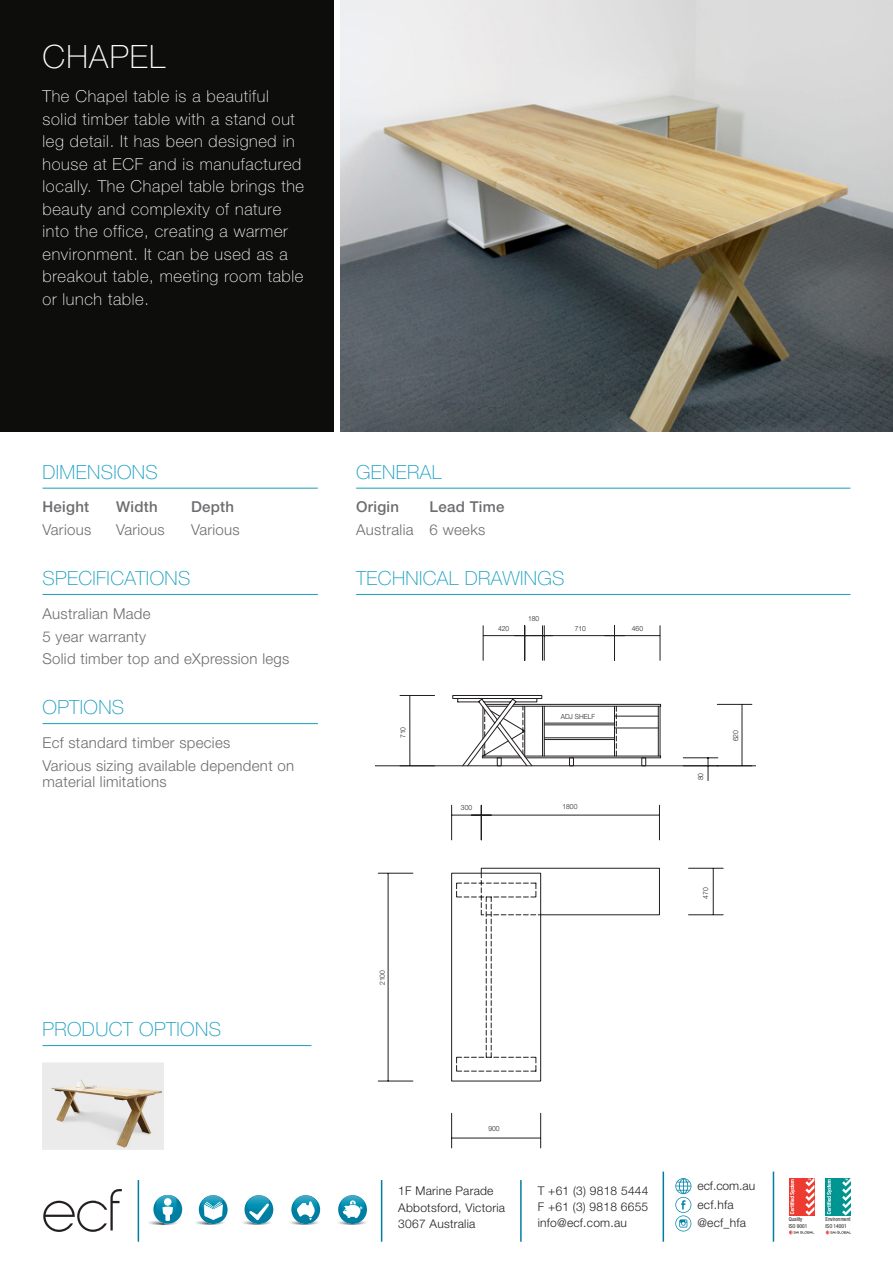
<style>
.page{position:relative;width:893px;height:1263px;background:#fff}
.page>*{position:absolute;margin:0;border:0;box-sizing:border-box;transform-origin:0 0}
.t1{font:100 32.1px "Helvetica Neue";letter-spacing:.04em;color:#fff}
.RED_heading{font:100 19.5px "Helvetica Neue";letter-spacing:.02em;color:#169ebf}
.t2{font:100 16.5px/22.5px "Helvetica Neue";letter-spacing:.04em;color:#fff}
.body_text{font:300 15px/16.5px "Helvetica Neue";letter-spacing:.02em;color:#6c6d70}
.body_text-2{font:500 15px "Helvetica Neue";letter-spacing:.02em;color:#6c6d70}
.body_text_bold{font:500 15px "Helvetica Neue";letter-spacing:.02em;color:#6c6d70}
.t3{font:300 12px "Helvetica Neue";letter-spacing:.02em;color:#231f20}
.t4{font:300 7.05px "Helvetica Neue";color:#231f20;scale:.95 1}
.t5{font:condensed 5.4px/6.6px "Helvetica Neue";color:#231f20}
</style>
<div class="page">
<div style="left:0;top:0;width:334px;height:432px;background:#0d0d0c"></div>
<hr style="left:43px;top:488px;width:275px;height:1px;background:#169ebf">
<hr style="left:43px;top:594px;width:275px;height:1px;background:#169ebf">
<hr style="left:43px;top:723px;width:275px;height:1px;background:#169ebf">
<hr style="left:43px;top:1045px;width:268px;height:1px;background:#169ebf">
<hr style="left:356px;top:488px;width:494px;height:1px;background:#169ebf">
<hr style="left:356px;top:594px;width:494px;height:1px;background:#169ebf">
<img style="left:43px;top:1062px;width:120px;height:87px">
<div style="left:789px;top:1177px;width:25px;height:38px;background:#ee3b32"></div>
<svg style="left:790px;top:1179px;width:5px;height:35px"></svg>
<svg style="left:805px;top:1177px;width:9px;height:38px"></svg>
<svg style="left:789px;top:1230px;width:25px;height:4px"></svg>
<div style="left:826px;top:1177px;width:25px;height:38px;background:#009590"></div>
<svg style="left:827px;top:1179px;width:5px;height:35px"></svg>
<svg style="left:842px;top:1177px;width:9px;height:38px"></svg>
<svg style="left:826px;top:1230px;width:25px;height:4px"></svg>
<svg style="left:43px;top:1189px;width:79px;height:43px"></svg>
<svg style="left:675px;top:1178px;width:16px;height:53px"></svg>
<img style="left:139px;top:1219px;width:40px;height:6px">
<div style="left:153px;top:1195px;width:29px;height:29px;background:#007ea2;border-radius:50%"></div>
<img style="left:156px;top:1195px;width:21px;height:14px">
<div style="left:164px;top:1198px;width:7px;height:8px;background:#fff;border-radius:50%"></div>
<svg style="left:162px;top:1206px;width:11px;height:15px"></svg>
<img style="left:195px;top:1219px;width:29px;height:6px">
<svg style="left:199px;top:1195px;width:29px;height:29px"></svg>
<img style="left:201px;top:1195px;width:17px;height:19px">
<img style="left:242px;top:1219px;width:29px;height:6px">
<svg style="left:244px;top:1195px;width:29px;height:29px"></svg>
<img style="left:247px;top:1195px;width:22px;height:19px">
<img style="left:290px;top:1219px;width:29px;height:6px">
<svg style="left:291px;top:1195px;width:29px;height:29px"></svg>
<img style="left:294px;top:1195px;width:23px;height:19px">
<img style="left:338px;top:1219px;width:43px;height:7px">
<div style="left:338px;top:1195px;width:29px;height:29px;background:#007ea2;border-radius:50%"></div>
<img style="left:341px;top:1195px;width:23px;height:17px">
<svg style="left:249px;top:1203px;width:20px;height:17px"></svg>
<svg style="left:297px;top:1201px;width:18px;height:19px"></svg>
<svg style="left:343px;top:1196px;width:20px;height:22px"></svg>
<svg style="left:204px;top:1196px;width:19px;height:24px"></svg>
<hr style="left:520px;top:1180px;width:2px;height:62px;background:#007ea2">
<hr style="left:381px;top:1180px;width:1px;height:62px;background:#007ea2">
<hr style="left:138px;top:1180px;width:1px;height:62px;background:#007ea2">
<hr style="left:773px;top:1171px;width:1px;height:71px;background:#007ea2">
<hr style="left:663px;top:1171px;width:1px;height:71px;background:#007ea2">
<img style="left:340px;top:0;width:553px;height:432px">
<hr style="left:375px;top:765px;width:380px;height:1px;background:#231f20">
<svg style="left:375px;top:625px;width:377px;height:156px"></svg>
<div style="left:489px;top:622px;width:30px;height:10px;background:#fff"></div>
<div style="left:622px;top:622px;width:30px;height:10px;background:#fff"></div>
<div style="left:729px;top:721px;width:10px;height:30px;background:#fff"></div>
<div style="left:396px;top:717px;width:11px;height:30px;background:#fff"></div>
<div style="left:556px;top:709px;width:44px;height:11px;background:#fff"></div>
<svg style="left:377px;top:804px;width:347px;height:345px"></svg>
<div style="left:454px;top:787px;width:25px;height:23px;background:#fff"></div>
<div style="left:699px;top:878px;width:10px;height:30px;background:#fff"></div>
<div style="left:375px;top:963px;width:11px;height:30px;background:#fff"></div>
<div style="left:555px;top:799px;width:30px;height:14px;background:#fff"></div>
<div style="left:479px;top:1122px;width:30px;height:14px;background:#fff"></div>
<div style="left:565px;top:622px;width:30px;height:10px;background:#fff"></div>
<div style="left:694px;top:768px;width:10px;height:17px;background:#fff"></div>
<p class="t1" style="left:43px;top:38px;width:124px">CHAPEL</p>
<p class="t2" style="left:43px;top:85px;width:263px">The Chapel table is a beautiful solid timber table with a stand out leg detail. It has been designed in house at ECF and is manufactured locally. The Chapel table brings the beauty and complexity of nature into the office, creating a warmer environment. It can be used as a breakout table, meeting room table or lunch table.</p>
<p class="RED_heading" style="left:43px;top:461px;width:117px">DIMENSIONS</p>
<p class="body_text-2" style="left:43px;top:498px;width:48px">Height</p>
<p class="body_text-2" style="left:116px;top:498px;width:43px">Width</p>
<p class="body_text-2" style="left:191px;top:498px;width:45px">Depth</p>
<p class="body_text" style="left:43px;top:521px;width:50px">Various</p>
<p class="body_text" style="left:116px;top:521px;width:50px">Various</p>
<p class="body_text" style="left:191px;top:521px;width:50px">Various</p>
<p class="RED_heading" style="left:43px;top:567px;width:149px">SPECIFICATIONS</p>
<p class="body_text" style="left:43px;top:605px;width:110px">Australian Made</p>
<p class="body_text" style="left:43px;top:628px;width:105px">5 year warranty</p>
<p class="body_text" style="left:43px;top:650px;width:248px">Solid timber top and eXpression legs</p>
<p class="RED_heading" style="left:43px;top:696px;width:83px">OPTIONS</p>
<p class="body_text" style="left:43px;top:734px;width:189px">Ecf standard timber species</p>
<p class="body_text" style="left:43px;top:757px;width:253px">Various sizing available dependent on material limitations</p>
<p class="RED_heading" style="left:43px;top:1018px;width:180px">PRODUCT OPTIONS</p>
<p class="RED_heading" style="left:356px;top:461px;width:87px">GENERAL</p>
<p class="body_text_bold" style="left:356px;top:498px;width:44px">Origin</p>
<p class="body_text_bold" style="left:430px;top:498px;width:76px">Lead Time</p>
<p class="body_text" style="left:356px;top:521px;width:131px">Australia 6 weeks</p>
<p class="RED_heading" style="left:356px;top:567px;width:210px">TECHNICAL DRAWINGS</p>
<p class="t4" style="left:528px;top:614px;width:13px">180</p>
<p class="t4" style="left:498px;top:625px;width:13px">420</p>
<p class="t4" style="left:632px;top:625px;width:13px">460</p>
<p class="t4" style="left:575px;top:625px;width:13px">710</p>
<p class="t4" style="left:399px;top:738px;width:13px;rotate:-90deg">710</p>
<p class="t4" style="left:461px;top:803px;width:13px">300</p>
<p class="t4" style="left:378px;top:985px;width:17px;rotate:-90deg">2100</p>
<p class="t4" style="left:561px;top:712px;width:38px">ADJ SHELF</p>
<p class="t4" style="left:562px;top:802px;width:17px">1800</p>
<p class="t4" style="left:696px;top:780px;width:9px;rotate:-90deg">80</p>
<p class="t4" style="left:731px;top:741px;width:13px;rotate:-90deg">620</p>
<p class="t4" style="left:701px;top:899px;width:13px;rotate:-90deg">470</p>
<p class="t4" style="left:488px;top:1124px;width:13px">900</p>
<p class="t3" style="left:398px;top:1184px;width:97px">1F Marine Parade</p>
<p class="t3" style="left:398px;top:1200px;width:108px">Abbotsford, Victoria</p>
<p class="t3" style="left:398px;top:1216px;width:79px">3067 Australia</p>
<p class="t3" style="left:538px;top:1183px;width:112px">T +61 (3) 9818 5444</p>
<p class="t3" style="left:538px;top:1200px;width:112px">F +61 (3) 9818 6655</p>
<p class="t3" style="left:538px;top:1216px;width:91px">info@ecf.com.au</p>
<p class="t3" style="left:697px;top:1178px;width:59px">ecf.com.au</p>
<p class="t3" style="left:697px;top:1197px;width:38px">ecf.hfa</p>
<p class="t3" style="left:697px;top:1216px;width:50px">@ecf_hfa</p>
<p class="t5" style="left:789px;top:1216px;width:20px">Quality<br>ISO 9001</p>
<p class="t5" style="left:825px;top:1216px;width:27px">Environment<br>ISO 14001</p>
</div>
